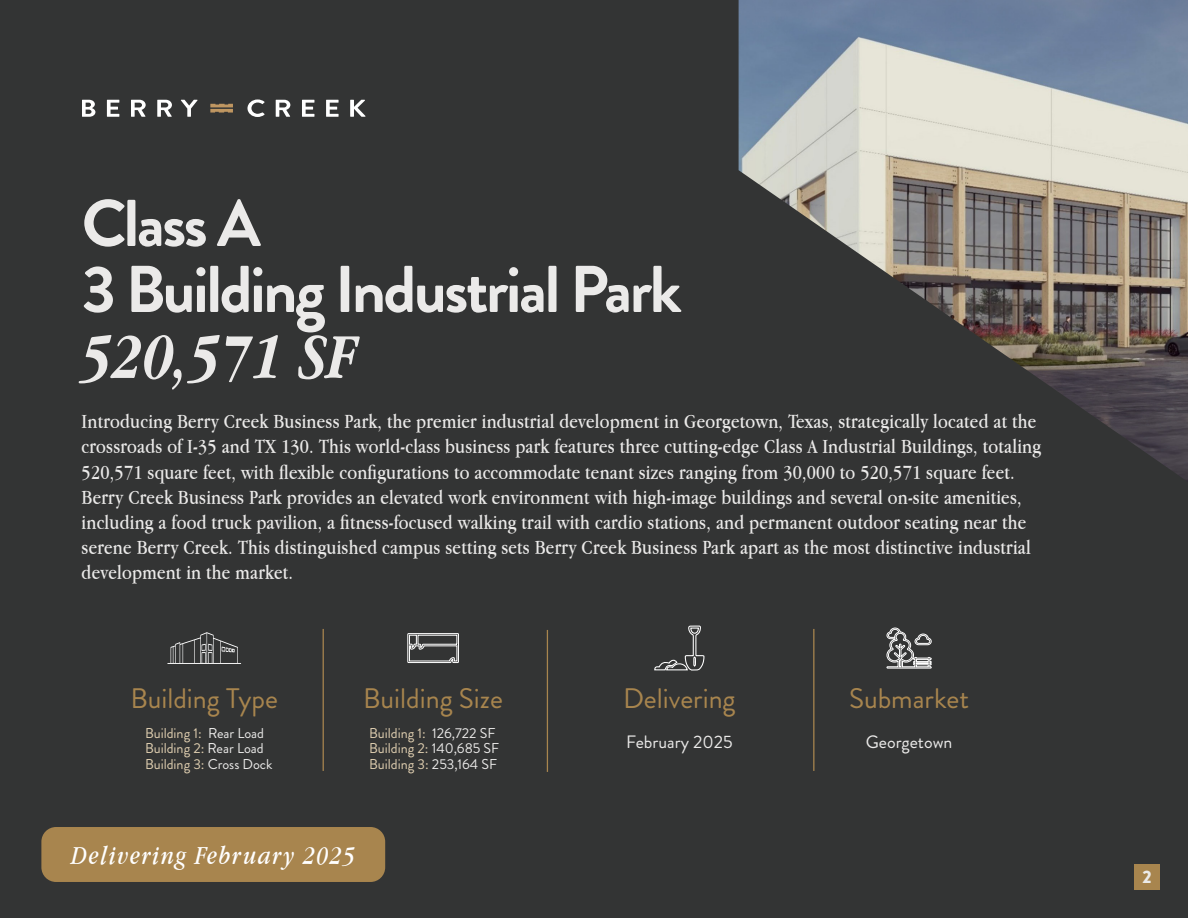
<style>
.page{position:relative;width:1188px;height:918px;background:#333434}
.page>*{position:absolute;margin:0;border:0;box-sizing:border-box;transform-origin:0 0}
.t1{font:700 66px/66px "Brandon Grotesque";letter-spacing:-.04em;color:#ebeae9}
.t2{font:28.2px "Brandon Grotesque";color:#a8854e}
.t3{font:italic 27px "Apple Garamond";letter-spacing:.06em;color:#fff}
.t4{font:21px/25.2px "Apple Garamond";letter-spacing:.01em;color:#ebeae9}
.t5{font:900 18px "Brandon Grotesque";color:#ebeae9}
.t6{font:17.85px "Brandon Grotesque";color:#ebeae9}
.t7{font:14.25px "Brandon Grotesque";color:#dfceb0}
.s1{font-family:"Apple Garamond";font-style:italic}
.s2{color:#ebeae9}
</style>
<div class="page">
<img style="left:739px;top:0;width:449px;height:480px">
<svg style="left:167px;top:632px;width:74px;height:32px"></svg>
<svg style="left:886px;top:627px;width:46px;height:42px"></svg>
<svg style="left:407px;top:633px;width:52px;height:30px"></svg>
<svg style="left:82px;top:100px;width:13px;height:17px"></svg>
<svg style="left:107px;top:100px;width:12px;height:17px"></svg>
<svg style="left:131px;top:100px;width:15px;height:17px"></svg>
<svg style="left:157px;top:100px;width:15px;height:17px"></svg>
<svg style="left:181px;top:100px;width:17px;height:17px"></svg>
<svg style="left:247px;top:99px;width:18px;height:18px"></svg>
<svg style="left:276px;top:100px;width:14px;height:17px"></svg>
<svg style="left:302px;top:100px;width:12px;height:17px"></svg>
<svg style="left:326px;top:100px;width:13px;height:17px"></svg>
<svg style="left:350px;top:100px;width:16px;height:17px"></svg>
<svg style="left:210px;top:104px;width:23px;height:9px"></svg>
<hr style="left:323px;top:629px;width:1px;height:142px;background:#a8854e">
<hr style="left:547px;top:630px;width:1px;height:142px;background:#a8854e">
<hr style="left:813px;top:629px;width:1px;height:142px;background:#a8854e">
<div style="left:1134px;top:864px;width:26px;height:26px;background:#a8854e"></div>
<svg style="left:654px;top:625px;width:51px;height:46px"></svg>
<div style="left:41px;top:827px;width:344px;height:55px;background:#a8854e;border-radius:15px"></div>
<p class="t1" style="left:82px;top:191px;width:181px">Class A</p>
<p class="t1" style="left:82px;top:257px;width:602px">3 Building Industrial Park<br><span class="s1">520,571 SF</span></p>
<p class="t4" style="left:82px;top:408px;width:961px">Introducing Berry Creek Business Park, the premier industrial development in Georgetown, Texas, strategically located at the crossroads of I-35 and TX 130. This world-class business park features three cutting-edge Class A Industrial Buildings, totaling 520,571 square feet, with flexible configurations to accommodate tenant sizes ranging from 30,000 to 520,571 square feet.<br>Berry Creek Business Park provides an elevated work environment with high-image buildings and several on-site amenities, including a food truck pavilion, a fitness-focused walking trail with cardio stations, and permanent outdoor seating near the serene Berry Creek. This distinguished campus setting sets Berry Creek Business Park apart as the most distinctive industrial development in the market.</p>
<p class="t2" style="left:130px;top:679px;width:149px">Building Type</p>
<p class="t7" style="left:145px;top:723px;width:121px">Building 1: <span class="s2">Rear Load</span></p>
<p class="t7" style="left:145px;top:739px;width:120px">Building 2: <span class="s2">Rear Load</span></p>
<p class="t7" style="left:145px;top:754px;width:129px">Building 3: <span class="s2">Cross Dock</span></p>
<p class="t2" style="left:363px;top:679px;width:141px">Building Size</p>
<p class="t7" style="left:369px;top:723px;width:128px">Building 1: <span class="s2">126,722 SF</span></p>
<p class="t7" style="left:369px;top:739px;width:132px">Building 2: <span class="s2">140,685 SF</span></p>
<p class="t7" style="left:369px;top:754px;width:129px">Building 3: <span class="s2">253,164 SF</span></p>
<p class="t3" style="left:71px;top:840px;width:285px">Delivering February 2025</p>
<p class="t2" style="left:623px;top:679px;width:114px">Delivering</p>
<p class="t6" style="left:626px;top:730px;width:108px">February 2025</p>
<p class="t2" style="left:849px;top:679px;width:121px">Submarket</p>
<p class="t6" style="left:866px;top:730px;width:88px">Georgetown</p>
<p class="t5" style="left:1143px;top:864px;width:11px">2</p>
</div>
